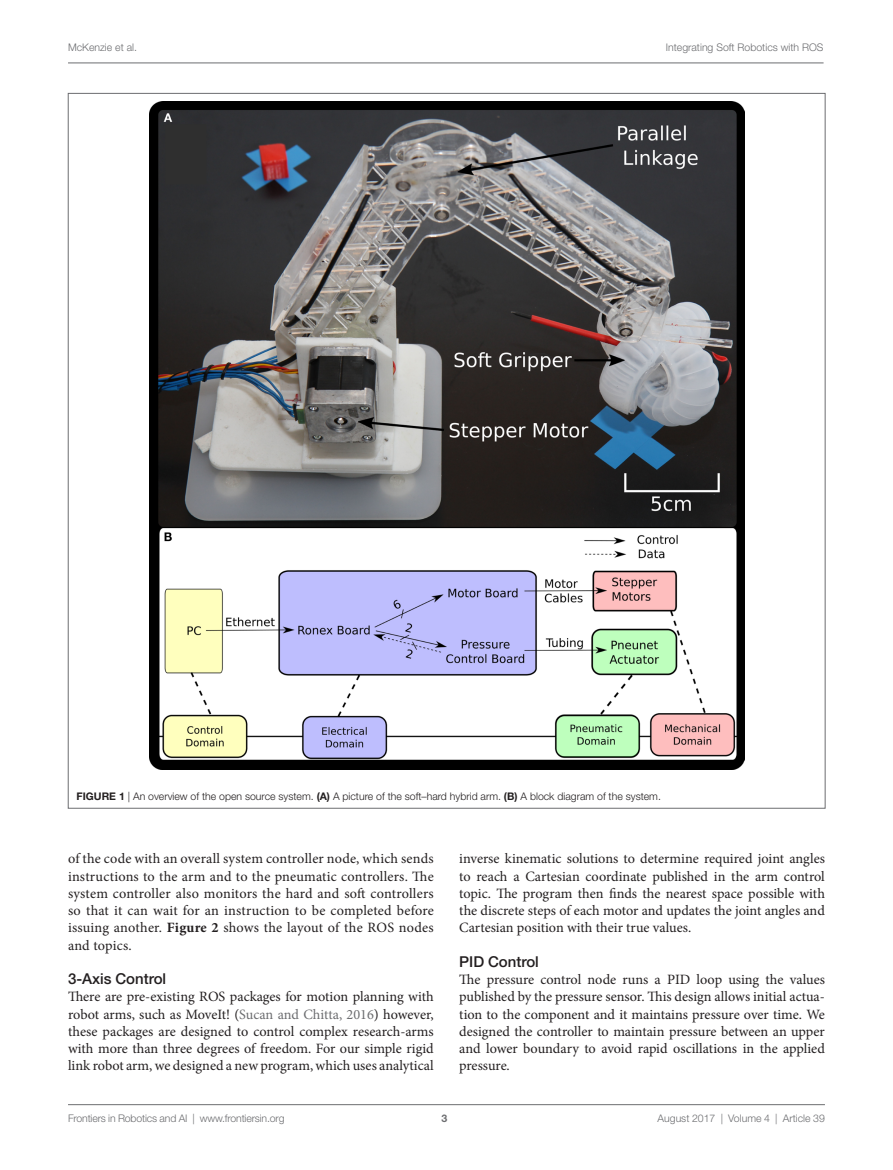
<style>
.page{position:relative;width:893px;height:1170px;background:#fff}
.page>*{position:absolute;margin:0;border:0;box-sizing:border-box;transform-origin:0 0}
.t1{font:500 15px "Helvetica Neue LT Std";color:#231f20}
.t2{font:14.25px/17.2px "Minion Pro";color:#231f20;text-align:justify}
.t3{font:300 10.5px "Helvetica Neue LT Std";color:#6c6d70}
.t4{font:300 10.5px "Helvetica Neue LT Std";color:#231f20}
.t5{font:700 10.5px "Helvetica Neue LT Std";color:#6c6d70}
.s1{font-weight:700}
.s2{color:#6c6d70}
</style>
<div class="page">
<img style="left:149px;top:102px;width:595px;height:667px">
<hr style="left:68px;top:1104px;width:757px;height:1px;background:#6c6d70">
<hr style="left:68px;top:63px;width:756px;height:1px;background:#6c6d70">
<p class="t3" style="left:68px;top:41px;width:71px">McKenzie et al.</p>
<p class="t3" style="left:666px;top:41px;width:159px">Integrating Soft Robotics with ROS</p>
<p class="t4" style="left:77px;top:789px;width:586px"><span class="s1">FIGURE 1</span> | An overview of the open source system. <span class="s1">(A)</span> A picture of the soft–hard hybrid arm. <span class="s1">(B)</span> A block diagram of the system.</p>
<p class="t2" style="left:68px;top:850px;width:367px">of the code with an overall system controller node, which sends instructions to the arm and to the pneumatic controllers. The system controller also monitors the hard and soft controllers so that it can wait for an instruction to be completed before issuing another. <span class="s1">Figure 2</span> shows the layout of the ROS nodes and topics.</p>
<p class="t1" style="left:68px;top:969px;width:100px">3-Axis Control</p>
<p class="t2" style="left:68px;top:988px;width:367px">There are pre-existing ROS packages for motion planning with robot arms, such as MoveIt! (<span class="s2">Sucan and Chitta, 2016</span>) however, these packages are designed to control complex research-arms with more than three degrees of freedom. For our simple rigid link robot arm, we designed a new program, which uses analytical</p>
<p class="t2" style="left:459px;top:850px;width:367px">inverse kinematic solutions to determine required joint angles to reach a Cartesian coordinate published in the arm control topic. The program then finds the nearest space possible with the discrete steps of each motor and updates the joint angles and Cartesian position with their true values.</p>
<p class="t1" style="left:459px;top:952px;width:81px">PID Control</p>
<p class="t2" style="left:459px;top:970px;width:367px">The pressure control node runs a PID loop using the values published by the pressure sensor. This design allows initial actua&shy;tion to the component and it maintains pressure over time. We designed the controller to maintain pressure between an upper and lower boundary to avoid rapid oscillations in the applied pressure.</p>
<p class="t3" style="left:68px;top:1111px;width:218px">Frontiers in Robotics and AI | www.frontiersin.org</p>
<p class="t3" style="left:658px;top:1111px;width:169px">August 2017 | Volume 4 | Article 39</p>
<p class="t5" style="left:441px;top:1111px;width:7px">3</p>
</div>
